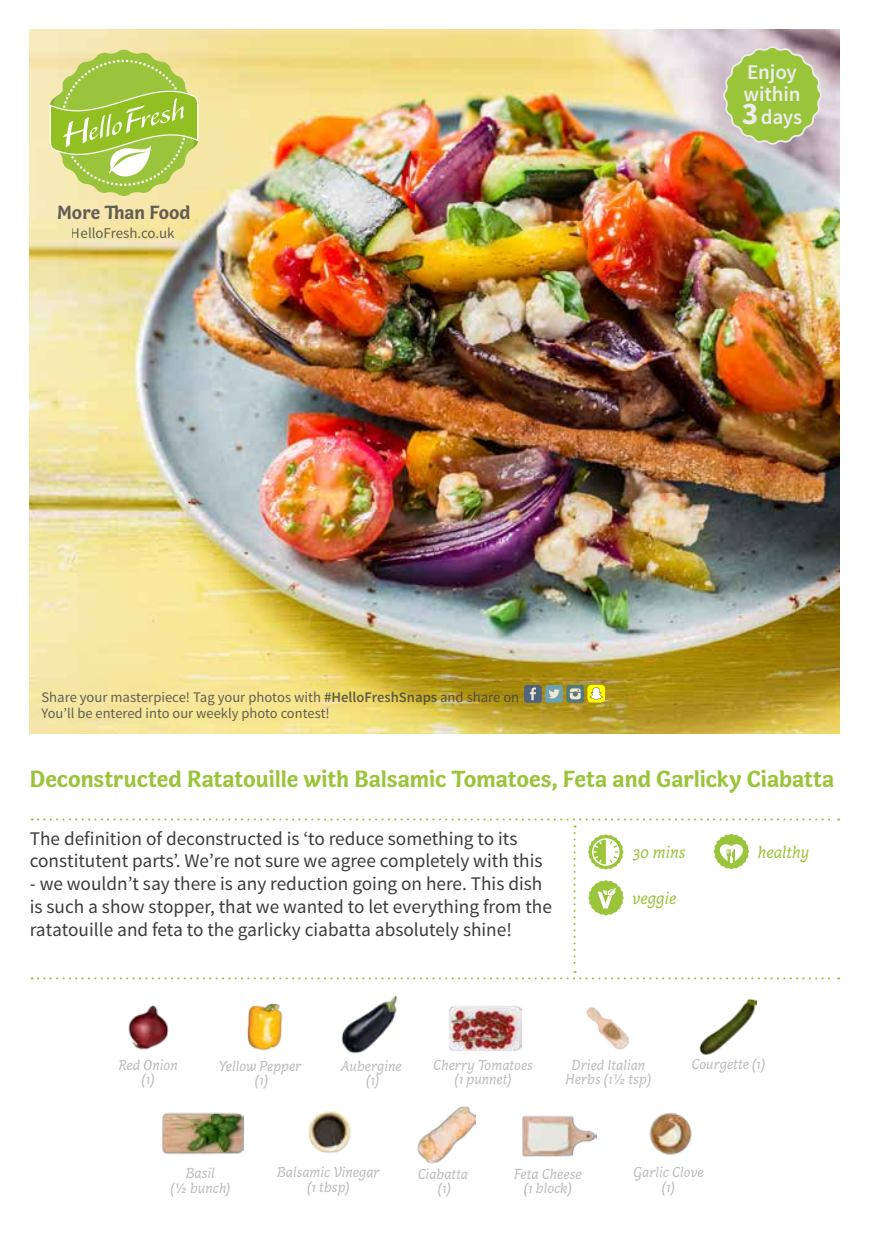
<style>
.page{position:relative;width:869px;height:1241px;background:#fff}
.page>*{position:absolute;margin:0;border:0;box-sizing:border-box;transform-origin:0 0}
.t1{font:700 23.97px "Capucine Basic";letter-spacing:-.005em;color:#9ac43a}
.t2{font:600 21px/22.8px "Source Sans Pro";letter-spacing:-.005em;color:#ededed}
.t3{font:700 19.6px "Capucine Basic";color:#3c3c3b}
.t4{font:19.25px/22.8px "Source Sans Pro";color:#3c3c3b}
.t5{font:italic 17.5px "Capucine Basic";color:#9ac43a}
.t6{font:italic 14.88px/14.5px "Capucine Basic";color:#bcbcbc;text-align:center}
.t7{font:14.88px "Source Sans Pro";color:#3c3c3b}
.t8{font:14.53px/16.4px "Source Sans Pro";color:#3c3c3b}
.s1{font-weight:600}
.s2{font-weight:700;font-size:31.5px}
</style>
<div class="page">
<img style="left:30px;top:30px;width:808px;height:703px">
<svg style="left:524px;top:685px;width:17px;height:17px"></svg>
<svg style="left:529px;top:687px;width:6px;height:13px"></svg>
<svg style="left:566px;top:685px;width:18px;height:17px"></svg>
<svg style="left:569px;top:688px;width:11px;height:11px"></svg>
<div style="left:545px;top:685px;width:17px;height:17px;background:#6da3b5;border-radius:3px"></div>
<svg style="left:549px;top:689px;width:10px;height:9px"></svg>
<svg style="left:50px;top:50px;width:148px;height:146px"></svg>
<svg style="left:587px;top:684px;width:17px;height:18px"></svg>
<svg style="left:721px;top:29px;width:102px;height:150px"></svg>
<svg style="left:32px;top:818px;width:806px;height:161px"></svg>
<img style="left:247px;top:1003px;width:36px;height:48px">
<img style="left:341px;top:995px;width:57px;height:59px">
<img style="left:417px;top:1106px;width:58px;height:56px">
<img style="left:449px;top:1006px;width:72px;height:45px">
<img style="left:649px;top:1112px;width:43px;height:43px">
<img style="left:522px;top:1115px;width:73px;height:42px">
<img style="left:586px;top:1007px;width:44px;height:43px">
<img style="left:699px;top:998px;width:57px;height:57px">
<img style="left:162px;top:1112px;width:81px;height:43px">
<img style="left:128px;top:1005px;width:41px;height:45px">
<img style="left:308px;top:1111px;width:43px;height:42px">
<p class="t3" style="left:57px;top:198px;width:135px">More Than Food</p>
<p class="t7" style="left:71px;top:224px;width:105px">HelloFresh.co.uk</p>
<p class="t8" style="left:41px;top:688px;width:479px">Share your masterpiece! Tag your photos with <span class="s1">#HelloFreshSnaps</span> and share on<br>You’ll be entered into our weekly photo contest!</p>
<p class="t2" style="left:741px;top:61px;width:62px">Enjoy within<br><span class="s2">3</span> days</p>
<p class="t1" style="left:30px;top:760px;width:805px">Deconstructed Ratatouille with Balsamic Tomatoes, Feta and Garlicky Ciabatta</p>
<p class="t4" style="left:30px;top:827px;width:514px">The definition of deconstructed is ‘to reduce something to its constitutent parts’. We’re not sure we agree completely with this</p>
<p class="t4" style="left:30px;top:872px;width:523px">- we wouldn’t say there is any reduction going on here. This dish is such a show stopper, that we wanted to let everything from the ratatouille and feta to the garlicky ciabatta absolutely shine!</p>
<p class="t5" style="left:632px;top:839px;width:55px">30 mins</p>
<p class="t5" style="left:757px;top:839px;width:53px">healthy</p>
<p class="t5" style="left:632px;top:885px;width:46px">veggie</p>
<p class="t6" style="left:118px;top:1057px;width:61px">Red Onion (1)</p>
<p class="t6" style="left:219px;top:1059px;width:84px">Yellow Pepper (1)</p>
<p class="t6" style="left:340px;top:1059px;width:62px">Aubergine (1)</p>
<p class="t6" style="left:433px;top:1057px;width:101px">Cherry Tomatoes (1 punnet)</p>
<p class="t6" style="left:565px;top:1057px;width:87px">Dried Italian<br>Herbs (11/2 tsp)</p>
<p class="t6" style="left:691px;top:1057px;width:75px">Courgette (1)</p>
<p class="t6" style="left:170px;top:1166px;width:62px">Basil<br>(1/2 bunch)</p>
<p class="t6" style="left:277px;top:1165px;width:104px">Balsamic Vinegar (1 tbsp)</p>
<p class="t6" style="left:417px;top:1166px;width:52px">Ciabatta (1)</p>
<p class="t6" style="left:514px;top:1166px;width:69px">Feta Cheese (1 block)</p>
<p class="t6" style="left:633px;top:1165px;width:72px">Garlic Clove (1)</p>
</div>
